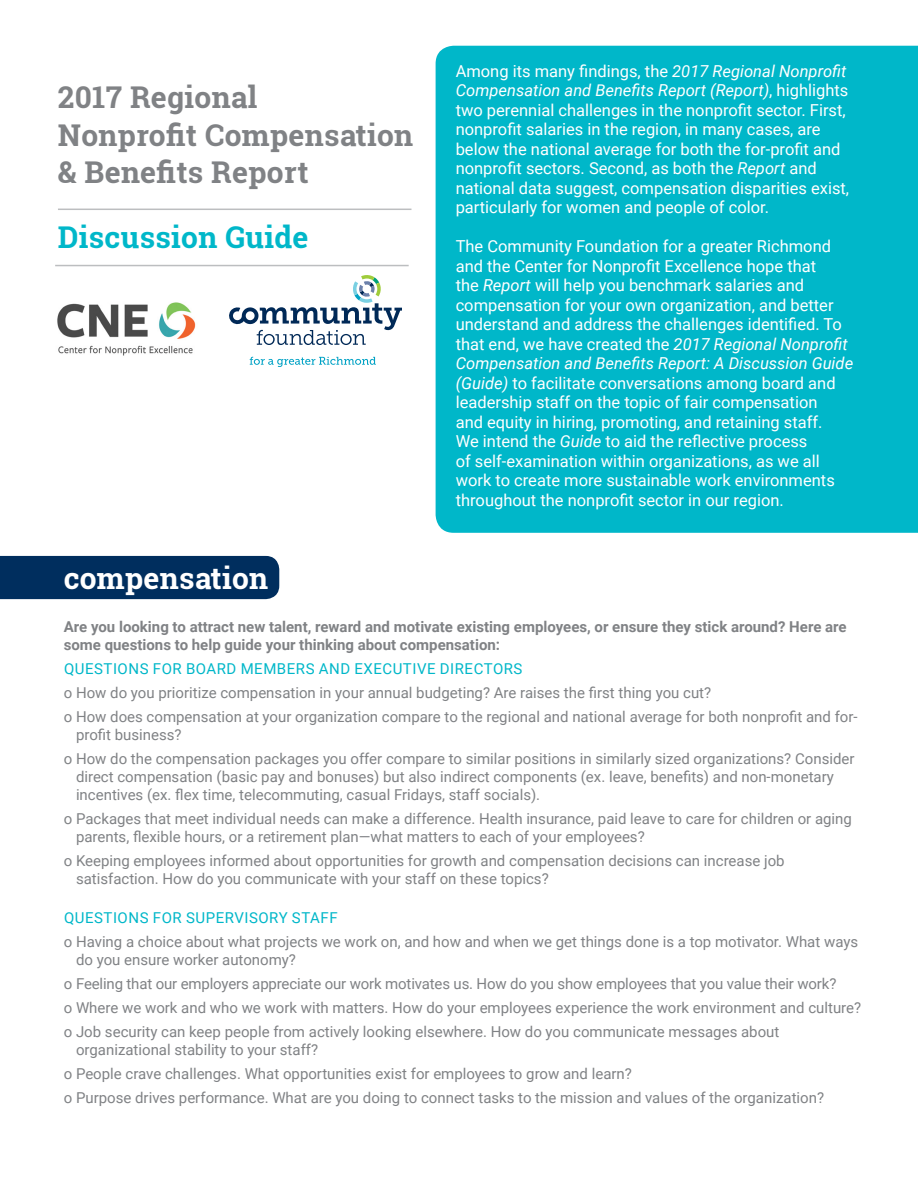
<style>
.page{position:relative;width:918px;height:1188px;background:#fff}
.page>*{position:absolute;margin:0;border:0;box-sizing:border-box;transform-origin:0 0}
.t1{font:700 30px/37.5px "Roboto Slab";letter-spacing:.01em;color:#808285}
.t2{font:700 30px "Roboto Slab";letter-spacing:.01em;color:#00b7c9}
.t3{font:700 30px "Roboto Slab";letter-spacing:.01em;color:#fff}
.t4{font:16.5px/19.5px "Roboto";color:#fff}
.t5{font:15px/24px "Roboto";color:#808285}
.t6{font:700 15px/18px "Roboto";color:#808285}
.t7{font:15px "Roboto";letter-spacing:.035em;color:#00b7c9}
.s1{font-style:italic}
</style>
<div class="page">
<div style="left:436px;top:46px;width:482px;height:487px;background:#00b7c9"></div>
<img style="left:57px;top:302px;width:139px;height:54px">
<hr style="left:58px;top:209px;width:353px;height:1px;background:#bcbec0">
<svg style="left:229px;top:275px;width:173px;height:70px"></svg>
<svg style="left:250px;top:357px;width:126px;height:10px"></svg>
<hr style="left:55px;top:265px;width:354px;height:1px;background:#bcbec0">
<div style="left:0;top:556px;width:279px;height:43px;background:#002e5e"></div>
<h1 class="t1" style="left:58px;top:78px;width:357px">2017 Regional<br>Nonprofit Compensation &amp; Benefits Report</h1>
<h1 class="t2" style="left:58px;top:216px;width:252px">Discussion Guide</h1>
<h1 class="t3" style="left:64px;top:557px;width:206px">compensation</h1>
<p class="t4" style="left:456px;top:61px;width:395px">Among its many findings, the <span class="s1">2017 Regional Nonprofit Compensation and Benefits Report (Report)</span>, highlights two perennial challenges in the nonprofit sector. First, nonprofit salaries in the region, in many cases, are below the national average for both the for-profit and nonprofit sectors. Second, as both the <span class="s1">Report</span> and national data suggest, compensation disparities exist, particularly for women and people of color.</p>
<p class="t4" style="left:456px;top:236px;width:399px">The Community Foundation for a greater Richmond and the Center for Nonprofit Excellence hope that<br>the <span class="s1">Report</span> will help you benchmark salaries and compensation for your own organization, and better understand and address the challenges identified. To that end, we have created the <span class="s1">2017 Regional Nonprofit Compensation and Benefits Report: A Discussion Guide (Guide)</span> to facilitate conversations among board and leadership staff on the topic of fair compensation<br>and equity in hiring, promoting, and retaining staff.<br>We intend the <span class="s1">Guide</span> to aid the reflective process<br>of self-examination within organizations, as we all work to create more sustainable work environments throughout the nonprofit sector in our region.</p>
<p class="t6" style="left:64px;top:617px;width:784px">Are you looking to attract new talent, reward and motivate existing employees, or ensure they stick around? Here are some questions to help guide your thinking about compensation:</p>
<p class="t7" style="left:64px;top:658px;width:460px">QUESTIONS FOR BOARD MEMBERS AND EXECUTIVE DIRECTORS</p>
<p class="t5" style="left:64px;top:680px;width:795px">o How do you prioritize compensation in your annual budgeting? Are raises the first thing you cut?<br>o How does compensation at your organization compare to the regional and national average for both nonprofit and for-</p>
<p class="t5" style="left:64px;top:722px;width:792px;text-indent:12px">profit business?<br>o How do the compensation packages you offer compare to similar positions in similarly sized organizations? Consider</p>
<p class="t5" style="left:76px;top:767px;width:760px;line-height:18px">direct compensation (basic pay and bonuses) but also indirect components (ex. leave, benefits) and non-monetary incentives (ex. flex time, telecommuting, casual Fridays, staff socials).</p>
<p class="t5" style="left:76px;top:809px;width:777px;line-height:18px;text-indent:-12px">o Packages that meet individual needs can make a difference. Health insurance, paid leave to care for children or aging parents, flexible hours, or a retirement plan—what matters to each of your employees?</p>
<p class="t5" style="left:76px;top:851px;width:710px;line-height:18px;text-indent:-12px">o Keeping employees informed about opportunities for growth and compensation decisions can increase job satisfaction. How do you communicate with your staff on these topics?</p>
<p class="t7" style="left:64px;top:907px;width:275px">QUESTIONS FOR SUPERVISORY STAFF</p>
<p class="t5" style="left:76px;top:932px;width:784px;line-height:18px;text-indent:-12px">o Having a choice about what projects we work on, and how and when we get things done is a top motivator. What ways do you ensure worker autonomy?</p>
<p class="t5" style="left:64px;top:971px;width:799px">o Feeling that our employers appreciate our work motivates us. How do you show employees that you value their work?<br>o Where we work and who we work with matters. How do your employees experience the work environment and culture? o Job security can keep people from actively looking elsewhere. How do you communicate messages about</p>
<p class="t5" style="left:64px;top:1037px;width:762px;text-indent:12px">organizational stability to your staff?<br>o People crave challenges. What opportunities exist for employees to grow and learn?<br>o Purpose drives performance. What are you doing to connect tasks to the mission and values of the organization?</p>
</div>
